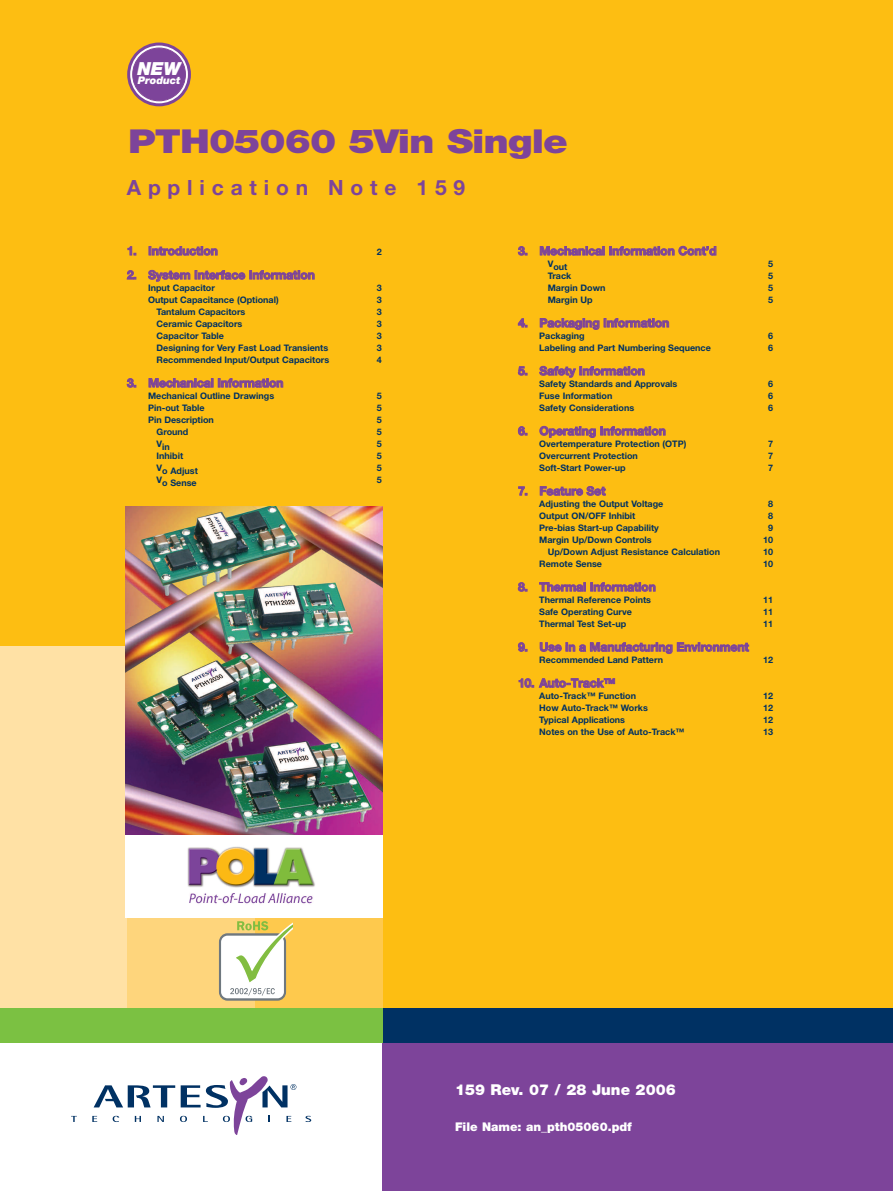
<style>
.page{position:relative;width:893px;height:1191px;background:#fff}
.page>*{position:absolute;margin:0;border:0;box-sizing:border-box;transform-origin:0 0}
.t1{font:900 33px "Helvetica Neue";letter-spacing:-.025em;color:#7d449a;scale:1.19 1}
.t2{font:700 21px "Helvetica Neue";letter-spacing:.325em;color:#7d449a}
.t3{font:italic 900 18px "Helvetica Neue";color:#fff}
.t4{font:900 15px "Helvetica Neue";color:#fff}
.t5{font:700 12px "Helvetica Neue";color:#7d449a}
.t6{font:900 12px "Helvetica Neue";color:#fff}
.t7{font:italic 900 10.5px "Helvetica Neue";letter-spacing:-.005em;color:#fff}
.t8{font:700 9px "Helvetica Neue";color:#003163}
</style>
<div class="page">
<div style="left:0;top:0;width:893px;height:1042px;background:#fdbe12"></div>
<svg style="left:127px;top:42px;width:64px;height:65px"></svg>
<div style="left:0;top:646px;width:128px;height:391px;background:#ffe1a5"></div>
<div style="left:128px;top:646px;width:127px;height:391px;background:#fed57c"></div>
<div style="left:255px;top:646px;width:128px;height:391px;background:#fec94d"></div>
<div style="left:383px;top:1042px;width:510px;height:149px;background:#7d449a"></div>
<div style="left:383px;top:1008px;width:510px;height:34px;background:#003163"></div>
<div style="left:0;top:1008px;width:383px;height:34px;background:#7bc142"></div>
<svg style="left:71px;top:1115px;width:6px;height:7px"></svg>
<svg style="left:306px;top:1115px;width:5px;height:7px"></svg>
<svg style="left:92px;top:1076px;width:204px;height:59px"></svg>
<div style="left:126px;top:834px;width:257px;height:83px;background:#fff"></div>
<img style="left:187px;top:846px;width:128px;height:58px">
<img style="left:125px;top:506px;width:258px;height:328px">
<div style="left:220px;top:934px;width:65px;height:65px;background:#fff;border-radius:7px"></div>
<div style="left:219px;top:933px;width:67px;height:67px;border:2px solid #6f787f;border-radius:7px"></div>
<svg style="left:230px;top:917px;width:63px;height:78px"></svg>
<h3 class="t3" style="left:137px;top:62px;width:45px">NEW</h3>
<p class="t7" style="left:138px;top:77px;width:44px">Product</p>
<h1 class="t1" style="left:128px;top:129px;width:371px">PTH05060 5Vin Single</h1>
<h2 class="t2" style="left:127px;top:180px;width:340px">Application Note 159</h2>
<h3 class="t5" style="left:127px;top:246px;width:92px">1. Introduction</h3>
<p class="t8" style="left:377px;top:249px;width:7px">2</p>
<h3 class="t5" style="left:127px;top:270px;width:189px">2. System Interface Information</h3>
<p class="t8" style="left:148px;top:285px;width:68px">Input Capacitor</p>
<p class="t8" style="left:377px;top:285px;width:7px">3</p>
<p class="t8" style="left:148px;top:297px;width:132px">Output Capacitance (Optional)</p>
<p class="t8" style="left:377px;top:297px;width:7px">3</p>
<p class="t8" style="left:157px;top:309px;width:90px">Tantalum Capacitors</p>
<p class="t8" style="left:377px;top:309px;width:7px">3</p>
<p class="t8" style="left:157px;top:321px;width:87px">Ceramic Capacitors</p>
<p class="t8" style="left:377px;top:321px;width:7px">3</p>
<p class="t8" style="left:157px;top:333px;width:69px">Capacitor Table</p>
<p class="t8" style="left:377px;top:333px;width:7px">3</p>
<p class="t8" style="left:157px;top:345px;width:173px">Designing for Very Fast Load Transients</p>
<p class="t8" style="left:377px;top:345px;width:7px">3</p>
<p class="t8" style="left:157px;top:357px;width:174px">Recommended Input/Output Capacitors</p>
<p class="t8" style="left:377px;top:357px;width:7px">4</p>
<h3 class="t5" style="left:127px;top:378px;width:158px">3. Mechanical Information</h3>
<p class="t8" style="left:148px;top:393px;width:128px">Mechanical Outline Drawings</p>
<p class="t8" style="left:377px;top:393px;width:7px">5</p>
<p class="t8" style="left:148px;top:405px;width:58px">Pin-out Table</p>
<p class="t8" style="left:377px;top:405px;width:7px">5</p>
<p class="t8" style="left:148px;top:417px;width:67px">Pin Description</p>
<p class="t8" style="left:377px;top:417px;width:7px">5</p>
<p class="t8" style="left:157px;top:429px;width:33px">Ground</p>
<p class="t8" style="left:377px;top:429px;width:7px">5</p>
<p class="t8" style="left:157px;top:444px;width:15px">Vin</p>
<p class="t8" style="left:377px;top:441px;width:7px">5</p>
<p class="t8" style="left:157px;top:453px;width:28px">Inhibit</p>
<p class="t8" style="left:377px;top:453px;width:7px">5</p>
<p class="t8" style="left:157px;top:468px;width:43px">Vo Adjust</p>
<p class="t8" style="left:377px;top:465px;width:7px">5</p>
<p class="t8" style="left:157px;top:480px;width:42px">Vo Sense</p>
<p class="t8" style="left:377px;top:477px;width:7px">5</p>
<h3 class="t5" style="left:518px;top:246px;width:200px">3. Mechanical Information Cont’d</h3>
<p class="t8" style="left:548px;top:264px;width:21px">Vout</p>
<p class="t8" style="left:768px;top:261px;width:7px">5</p>
<p class="t8" style="left:548px;top:273px;width:25px">Track</p>
<p class="t8" style="left:768px;top:273px;width:7px">5</p>
<p class="t8" style="left:548px;top:285px;width:59px">Margin Down</p>
<p class="t8" style="left:768px;top:285px;width:7px">5</p>
<p class="t8" style="left:548px;top:297px;width:46px">Margin Up</p>
<p class="t8" style="left:768px;top:297px;width:7px">5</p>
<h3 class="t5" style="left:518px;top:318px;width:153px">4. Packaging Information</h3>
<p class="t8" style="left:539px;top:333px;width:47px">Packaging</p>
<p class="t8" style="left:768px;top:333px;width:7px">6</p>
<p class="t8" style="left:539px;top:345px;width:173px">Labeling and Part Numbering Sequence</p>
<p class="t8" style="left:768px;top:345px;width:7px">6</p>
<h3 class="t5" style="left:518px;top:366px;width:128px">5. Safety Information</h3>
<p class="t8" style="left:539px;top:381px;width:140px">Safety Standards and Approvals</p>
<p class="t8" style="left:768px;top:381px;width:7px">6</p>
<p class="t8" style="left:539px;top:393px;width:75px">Fuse Information</p>
<p class="t8" style="left:768px;top:393px;width:7px">6</p>
<p class="t8" style="left:539px;top:405px;width:96px">Safety Considerations</p>
<p class="t8" style="left:768px;top:405px;width:7px">6</p>
<h3 class="t5" style="left:518px;top:426px;width:149px">6. Operating Information</h3>
<p class="t8" style="left:539px;top:441px;width:149px">Overtemperature Protection (OTP)</p>
<p class="t8" style="left:768px;top:441px;width:7px">7</p>
<p class="t8" style="left:539px;top:453px;width:100px">Overcurrent Protection</p>
<p class="t8" style="left:768px;top:453px;width:7px">7</p>
<p class="t8" style="left:539px;top:465px;width:88px">Soft-Start Power-up</p>
<p class="t8" style="left:768px;top:465px;width:7px">7</p>
<h3 class="t5" style="left:518px;top:486px;width:89px">7. Feature Set</h3>
<p class="t8" style="left:539px;top:501px;width:126px">Adjusting the Output Voltage</p>
<p class="t8" style="left:768px;top:501px;width:7px">8</p>
<p class="t8" style="left:539px;top:513px;width:98px">Output ON/OFF Inhibit</p>
<p class="t8" style="left:768px;top:513px;width:7px">8</p>
<p class="t8" style="left:539px;top:525px;width:121px">Pre-bias Start-up Capability</p>
<p class="t8" style="left:768px;top:525px;width:7px">9</p>
<p class="t8" style="left:539px;top:537px;width:114px">Margin Up/Down Controls</p>
<p class="t8" style="left:763px;top:537px;width:12px">10</p>
<p class="t8" style="left:548px;top:549px;width:174px">Up/Down Adjust Resistance Calculation</p>
<p class="t8" style="left:763px;top:549px;width:12px">10</p>
<p class="t8" style="left:539px;top:561px;width:64px">Remote Sense</p>
<p class="t8" style="left:763px;top:561px;width:12px">10</p>
<h3 class="t5" style="left:518px;top:582px;width:139px">8. Thermal Information</h3>
<p class="t8" style="left:539px;top:597px;width:113px">Thermal Reference Points</p>
<p class="t8" style="left:763px;top:597px;width:12px">11</p>
<p class="t8" style="left:539px;top:609px;width:94px">Safe Operating Curve</p>
<p class="t8" style="left:763px;top:609px;width:12px">11</p>
<p class="t8" style="left:539px;top:621px;width:88px">Thermal Test Set-up</p>
<p class="t8" style="left:763px;top:621px;width:12px">11</p>
<h3 class="t5" style="left:518px;top:642px;width:232px">9. Use in a Manufacturing Environment</h3>
<p class="t8" style="left:539px;top:657px;width:125px">Recommended Land Pattern</p>
<p class="t8" style="left:763px;top:657px;width:12px">12</p>
<h3 class="t5" style="left:518px;top:678px;width:99px">10. Auto-Track™</h3>
<p class="t8" style="left:539px;top:693px;width:98px">Auto-Track™ Function</p>
<p class="t8" style="left:763px;top:693px;width:12px">12</p>
<p class="t8" style="left:539px;top:705px;width:110px">How Auto-Track™ Works</p>
<p class="t8" style="left:763px;top:705px;width:12px">12</p>
<p class="t8" style="left:539px;top:717px;width:87px">Typical Applications</p>
<p class="t8" style="left:763px;top:717px;width:12px">12</p>
<p class="t8" style="left:539px;top:729px;width:147px">Notes on the Use of Auto-Track™</p>
<p class="t8" style="left:763px;top:729px;width:12px">13</p>
<h3 class="t4" style="left:455px;top:1084px;width:222px">159 Rev. 07 / 28 June 2006</h3>
<h3 class="t6" style="left:455px;top:1122px;width:178px">File Name: an_pth05060.pdf</h3>
</div>
